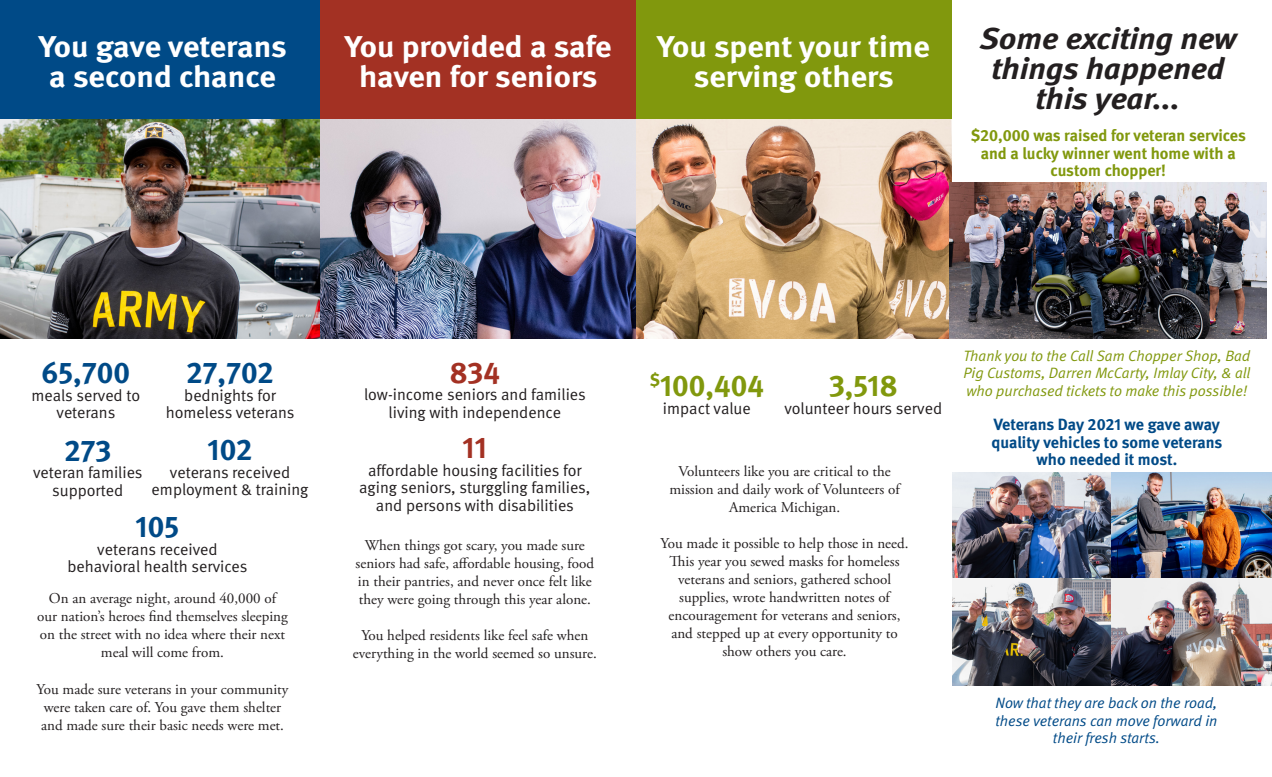
<style>
.page{position:relative;width:1272px;height:777px;background:#fff}
.page>*{position:absolute;margin:0;border:0;box-sizing:border-box;transform-origin:0 0}
.t1{font:700 30px/30px "Meta";color:#fff;text-align:center;scale:1.08 1}
.t2{font:italic 700 30px/30px "Meta";color:#231f20;text-align:center;scale:1.08 1}
.t3{font:30px "Meta Bold Expert";color:#004a87}
.t4{font:30px "Meta Bold Expert";color:#81980d}
.t5{font:30px "Meta Bold Expert";color:#a33123}
.t6{font:16.25px/17.5px "Meta Normal";color:#231f20;text-align:center}
.t7{font:700 16.25px/17.5px "Meta";color:#81980d;text-align:center}
.t8{font:700 16.25px/17.5px "Meta";color:#004a87;text-align:center}
.t9{font:15px/18px "Adobe Garamond Pro";color:#231f20;text-align:center}
.t10{font:italic 15px/17.5px "Meta Normal";color:#81980d;text-align:justify}
.t11{font:italic 15px/17.5px "Meta Normal";color:#004a87;text-align:center}
.s1{font-family:"Meta Bold Expert";font-weight:400}
.s2{font-family:"Meta";font-weight:700}
</style>
<div class="page">
<img style="left:0;top:119px;width:951px;height:219px">
<div style="left:0;top:0;width:320px;height:119px;background:#004a87"></div>
<div style="left:320px;top:0;width:315px;height:119px;background:#a33123"></div>
<div style="left:636px;top:0;width:315px;height:119px;background:#81980d"></div>
<img style="left:949px;top:182px;width:317px;height:156px">
<img style="left:952px;top:472px;width:318px;height:212px">
<p class="t1" style="left:39px;top:30px;width:231px">You gave veterans a second chance</p>
<p class="t1" style="left:345px;top:30px;width:248px">You provided a safe haven for seniors</p>
<p class="t2" style="left:979px;top:22px;width:239px">Some exciting new things happened this year...</p>
<p class="t1" style="left:657px;top:30px;width:254px">You spent your time serving others</p>
<p class="t7" style="left:970px;top:126px;width:277px">$<span class="s1">20</span>,<span class="s1">000</span> was raised for veteran services and a lucky winner went home with a custom chopper!</p>
<p class="t3" style="left:42px;top:354px;width:90px">65<span class="s2">,</span>700</p>
<p class="t6" style="left:31px;top:386px;width:110px">meals served to veterans</p>
<p class="t3" style="left:64px;top:431px;width:49px">273</p>
<p class="t6" style="left:33px;top:463px;width:111px">veteran families supported</p>
<p class="t3" style="left:186px;top:354px;width:89px">27<span class="s2">,</span>702</p>
<p class="t6" style="left:184px;top:386px;width:93px">bednights for</p>
<p class="t6" style="left:166px;top:403px;width:130px">homeless veterans</p>
<p class="t3" style="left:207px;top:430px;width:47px">102</p>
<p class="t6" style="left:152px;top:463px;width:158px">veterans received employment &amp; training</p>
<p class="t3" style="left:136px;top:507px;width:45px">105</p>
<p class="t6" style="left:67px;top:539px;width:181px">veterans received behavioral health services</p>
<p class="t9" style="left:37px;top:590px;width:252px">On an average night, around 40,000 of our nation’s heroes find themselves sleeping on the street with no idea where their next meal will come from.</p>
<p class="t9" style="left:37px;top:680px;width:253px;text-align:left">You made sure veterans in your community were taken care of. You gave them shelter and made sure their basic needs were met.</p>
<p class="t5" style="left:449px;top:353px;width:52px">834</p>
<p class="t6" style="left:364px;top:385px;width:223px">low-income seniors and families living with independence</p>
<p class="t5" style="left:462px;top:429px;width:26px">11</p>
<p class="t6" style="left:359px;top:461px;width:233px">affordable housing facilities for aging seniors, sturggling families, and persons with disabilities</p>
<p class="t9" style="left:355px;top:536px;width:240px">When things got scary, you made sure seniors had safe, affordable housing, food in their pantries, and never once felt like they were going through this year alone.</p>
<p class="t9" style="left:353px;top:626px;width:245px">You helped residents like feel safe when everything in the world seemed so unsure.</p>
<p class="t4" style="left:649px;top:367px;width:116px"><sup>$</sup>100<span class="s2">,</span>404</p>
<p class="t6" style="left:663px;top:399px;width:89px">impact value</p>
<p class="t4" style="left:829px;top:367px;width:70px">3<span class="s2">,</span>518</p>
<p class="t6" style="left:784px;top:399px;width:159px">volunteer hours served</p>
<p class="t9" style="left:669px;top:462px;width:232px">Volunteers like you are critical to the mission and daily work of Volunteers of<br>America Michigan.</p>
<p class="t9" style="left:660px;top:534px;width:249px">You made it possible to help those in need.<br>This year you sewed masks for homeless veterans and seniors, gathered school supplies, wrote handwritten notes of encouragement for veterans and seniors, and stepped up at every opportunity to show others you care.</p>
<p class="t10" style="left:963px;top:346px;width:288px">Thank you to the Call Sam Chopper Shop, Bad Pig Customs, Darren McCarty, Imlay City, &amp; all who purchased tickets to make this possible!</p>
<p class="t8" style="left:991px;top:415px;width:232px">Veterans Day <span class="s1">2021</span> we gave away quality vehicles to some veterans who needed it most.</p>
<p class="t11" style="left:995px;top:693px;width:223px">Now that they are back on the road, these veterans can move forward in their fresh starts.</p>
</div>
